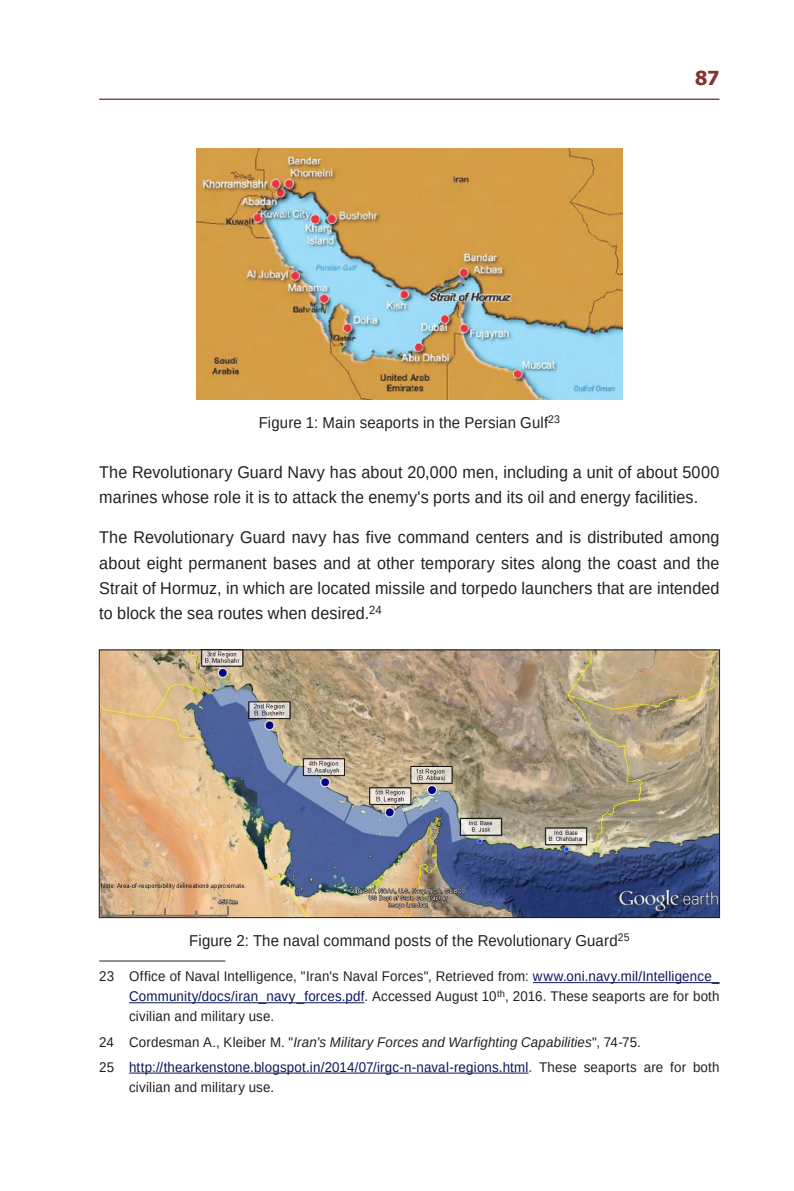
<style>
.page{position:relative;width:794px;height:1191px;background:#fff}
.page>*{position:absolute;margin:0;border:0;box-sizing:border-box;transform-origin:0 0}
.t1{font:700 19.25px "Tahoma";color:#86322d}
.t2{font:16.97px/25.2px "Arimo";letter-spacing:.01em;color:#231f20;scale:.95 1}
.איור{font:15.75px "Arimo";letter-spacing:.01em;color:#231f20;scale:.95 1}
.הערת_שוליים{font:14px/20.1px "Arimo";letter-spacing:.015em;color:#231f20;text-align:justify;scale:.95 1}
.הערת_שוליים-2{font:14px/20.1px "Arimo";letter-spacing:.015em;color:#0b145e;scale:.95 1}
.הערת_שוליים-3{font:italic 14px "Arimo";letter-spacing:.01em;color:#231f20;scale:.95 1}
.s1{color:#0b145e}
.s2{font-style:normal}
.s3{color:#231f20}
</style>
<div class="page">
<hr style="left:99px;top:99px;width:620px;height:1px;background:#86322d">
<img style="left:196px;top:149px;width:426px;height:250px">
<img style="left:101px;top:652px;width:616px;height:263px">
<hr style="left:99px;top:960px;width:126px;height:1px;background:#231f20">
<hr style="left:533px;top:982px;width:186px;height:1px;background:#0b145e">
<hr style="left:129px;top:1002px;width:235px;height:1px;background:#0b145e">
<hr style="left:129px;top:1072px;width:399px;height:1px;background:#0b145e">
<p class="t1" style="left:695px;top:65px;width:26px">87</p>
<p class="איור" style="left:259px;top:412px;width:318px">Figure 1: Main seaports in the Persian Gulf<sup>23</sup></p>
<p class="t2" style="left:99px;top:460px;width:654px">The Revolutionary Guard Navy has about 20,000 men, including a unit of about 5000 marines whose role it is to attack the enemy's ports and its oil and energy facilities.</p>
<p class="t2" style="left:99px;top:525px;width:654px;text-align:justify">The Revolutionary Guard navy has five command centers and is distributed among about eight permanent bases and at other temporary sites along the coast and the Strait of Hormuz, in which are located missile and torpedo launchers that are intended to block the sea routes when desired.<sup>24</sup></p>
<p class="איור" style="left:189px;top:930px;width:465px">Figure 2: The naval command posts of the Revolutionary Guard<sup>25</sup></p>
<p class="הערת_שוליים" style="left:129px;top:966px;width:623px;text-indent:-30px">23 Office of Naval Intelligence, "Iran's Naval Forces", Retrieved from: <span class="s1">www.oni.navy.mil/Intelligence_ Community/docs/iran_navy_forces.pdf</span>. Accessed August 10<sup>th</sup>, 2016. These seaports are for both civilian and military use.</p>
<p class="הערת_שוליים-3" style="left:99px;top:1032px;width:572px"><span class="s2">24 Cordesman A., Kleiber M. "</span>Iran's Military Forces and Warfighting Capabilities<span class="s2">", 74-75.</span></p>
<p class="הערת_שוליים-2" style="left:129px;top:1056px;width:623px;text-indent:-30px"><span class="s3">25</span> http://thearkenstone.blogspot.in/2014/07/irgc-n-naval-regions.html<span class="s3">. These seaports are for both civilian and military use.</span></p>
</div>
